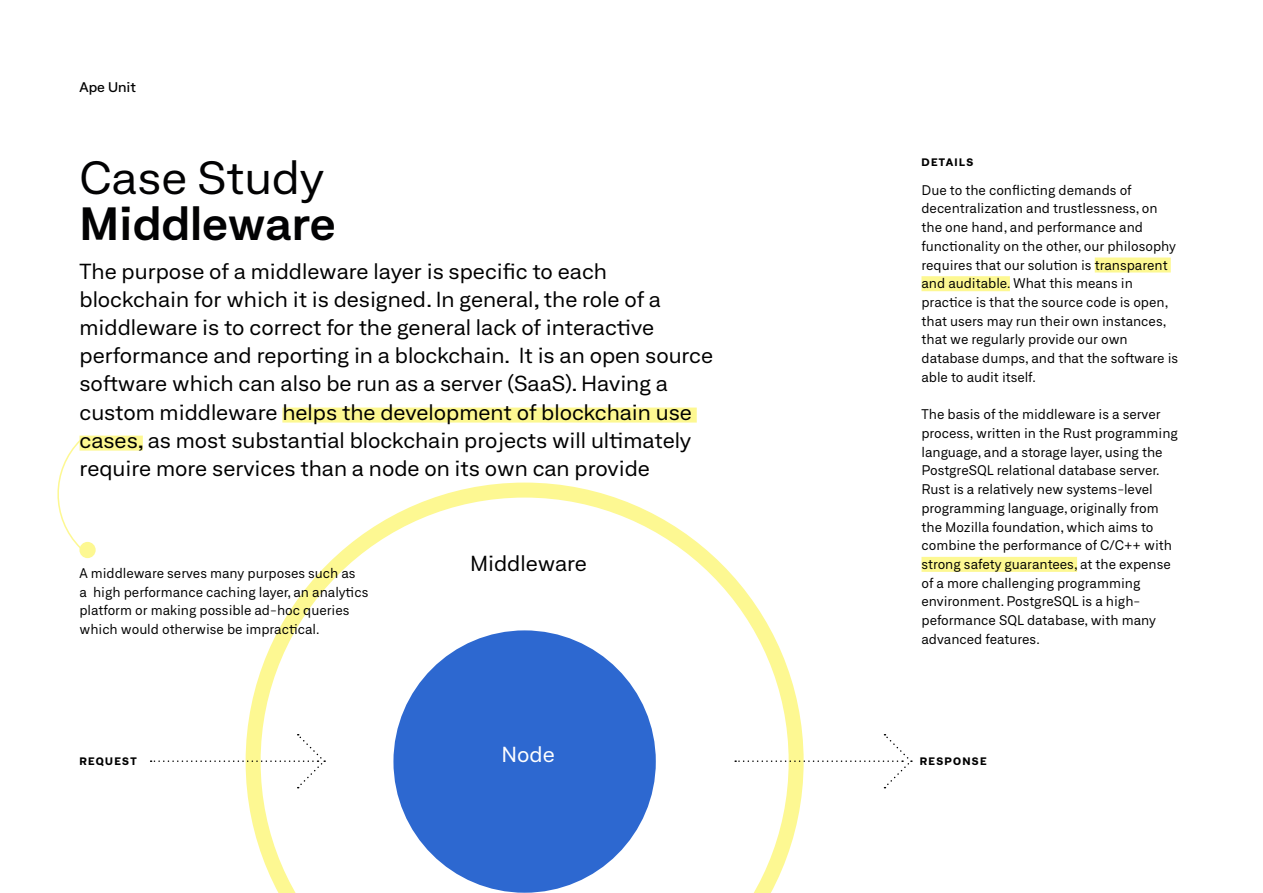
<style>
.page{position:relative;width:1263px;height:893px;background:#fff}
.page>*{position:absolute;margin:0;border:0;box-sizing:border-box;transform-origin:0 0}
.t1{font:600 expanded 45px "Neufile Grotesk";letter-spacing:-.005em;color:#020203}
.t2{font:expanded 45px "Neufile Grotesk";color:#020203}
.t3{font:expanded 21px/28px "Neufile Grotesk";color:#000}
.t4{font:expanded 21px "Neufile Grotesk";color:#fff}
.t5{font:13.5px/18.8px "Neufile Grotesk";color:#000}
.t6{font:500 expanded 13.5px "Neufile Grotesk";color:#000}
.t7{font:800 expanded 10.5px "Neufile Grotesk";letter-spacing:.125em;color:#000}
</style>
<div class="page">
<svg style="left:247px;top:483px;width:556px;height:410px"></svg>
<div style="left:393px;top:630px;width:263px;height:263px;background:#2d68d0;border-radius:50%"></div>
<svg style="left:57px;top:438px;width:26px;height:110px"></svg>
<div style="left:79px;top:542px;width:17px;height:16px;background:#fdf892;border-radius:50%"></div>
<div style="left:282px;top:408px;width:415px;height:15px;background:#fdf892"></div>
<div style="left:80px;top:436px;width:63px;height:15px;background:#fdf892"></div>
<div style="left:1095px;top:257px;width:76px;height:15px;background:#fdf892"></div>
<div style="left:921px;top:276px;width:89px;height:15px;background:#fdf892"></div>
<div style="left:921px;top:557px;width:156px;height:15px;background:#fdf892"></div>
<svg style="left:735px;top:734px;width:177px;height:54px"></svg>
<svg style="left:151px;top:734px;width:174px;height:54px"></svg>
<p class="t6" style="left:80px;top:78px;width:58px">Ape Unit</p>
<h1 class="t2" style="left:80px;top:149px;width:246px">Case Study</h1>
<h1 class="t1" style="left:80px;top:194px;width:258px">Middleware</h1>
<p class="t3" style="left:80px;top:257px;width:635px">The purpose of a middleware layer is specific to each blockchain for which it is designed. In general, the role of a middleware is to correct for the general lack of interactive performance and reporting in a blockchain. It is an open source software which can also be run as a server (SaaS). Having a custom middleware helps the development of blockchain use cases, as most substantial blockchain projects will ultimately require more services than a node on its own can provide</p>
<p class="t5" style="left:79px;top:563px;width:290px">A middleware serves many purposes such as<br>a high performance caching layer, an analytics platform or making possible ad-hoc queries which would otherwise be impractical.</p>
<h2 class="t3" style="left:470px;top:549px;width:118px">Middleware</h2>
<p class="t7" style="left:921px;top:155px;width:53px">DETAILS</p>
<p class="t5" style="left:921px;top:180px;width:258px">Due to the conflicting demands of decentralization and trustlessness, on the one hand, and performance and functionality on the other, our philosophy requires that our solution is transparent and auditable. What this means in practice is that the source code is open, that users may run their own instances, that we regularly provide our own database dumps, and that the software is able to audit itself.</p>
<p class="t5" style="left:921px;top:405px;width:258px">The basis of the middleware is a server process, written in the Rust programming language, and a storage layer, using the PostgreSQL relational database server.<br>Rust is a relatively new systems-level programming language, originally from the Mozilla foundation, which aims to combine the performance of C/C++ with strong safety guarantees, at the expense of a more challenging programming environment. PostgreSQL is a high&shy;peformance SQL database, with many advanced features.</p>
<h2 class="t4" style="left:501px;top:741px;width:55px">Node</h2>
<p class="t7" style="left:79px;top:754px;width:59px">REQUEST</p>
<p class="t7" style="left:920px;top:754px;width:68px">RESPONSE</p>
</div>
